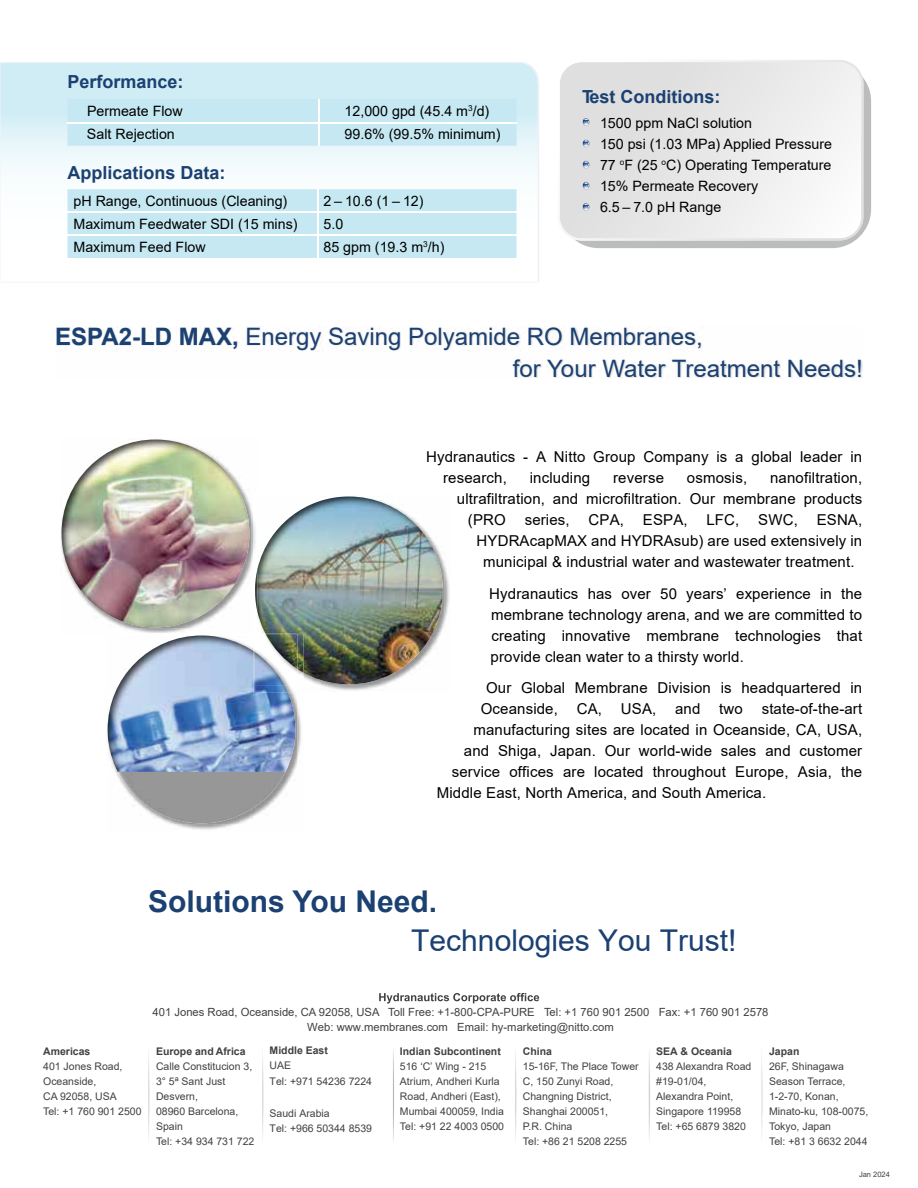
<style>
.page{position:relative;width:918px;height:1188px;background:#fff}
.page>*{position:absolute;margin:0;border:0;box-sizing:border-box;transform-origin:0 0}
.t1{font:30px "Arial";color:#1b4072}
.t2{font:700 30px "Arial";color:#1b4072}
.t3{font:24px/31.8px "Arial";color:#1b4072}
.t4{font:700 18px "Arial";color:#1b4072}
.t5{font:15px/21px "Arial";letter-spacing:.01em;color:#000}
.t6{font:14.25px/21px "Arial";color:#000}
.t7{font:11.25px/15px "Arial";color:#424142;text-align:center}
.t8{font:10.5px/15px "Arial";color:#424142}
.t9{font:700 10.5px "Arial";color:#424142}
.t10{font:7.5px "Arial";color:#414142}
.s1{font-weight:700}
</style>
<div class="page">
<img style="left:0;top:62px;width:539px;height:220px">
<svg style="left:577px;top:79px;width:294px;height:169px;background:#c2c4c3"></svg>
<svg style="left:574px;top:60px;width:290px;height:181px;fill:#e8e8e8"></svg>
<svg style="left:560px;top:62px;width:301px;height:176px;fill:#e7e7e8"></svg>
<img style="left:56px;top:327px;width:807px;height:51px">
<img style="left:126px;top:509px;width:128px;height:124px">
<img style="left:61px;top:439px;width:190px;height:189px">
<img style="left:62px;top:440px;width:187px;height:187px">
<img style="left:62px;top:533px;width:91px;height:94px">
<img style="left:321px;top:566px;width:129px;height:125px">
<img style="left:254px;top:523px;width:2px;height:27px">
<img style="left:255px;top:571px;width:2px;height:39px">
<img style="left:257px;top:496px;width:186px;height:188px">
<svg style="left:333px;top:497px;width:16px;height:1px"></svg>
<svg style="left:255px;top:576px;width:1px;height:19px"></svg>
<img style="left:173px;top:704px;width:128px;height:126px">
<img style="left:297px;top:673px;width:6px;height:11px">
<img style="left:297px;top:634px;width:6px;height:39px">
<img style="left:266px;top:634px;width:31px;height:35px">
<img style="left:115px;top:772px;width:181px;height:51px">
<img style="left:108px;top:636px;width:188px;height:136px">
<svg style="left:583px;top:118px;width:7px;height:8px"></svg>
<svg style="left:583px;top:140px;width:7px;height:7px"></svg>
<svg style="left:583px;top:161px;width:7px;height:7px"></svg>
<svg style="left:583px;top:182px;width:7px;height:7px"></svg>
<svg style="left:583px;top:203px;width:7px;height:8px"></svg>
<div style="left:68px;top:99px;width:449px;height:47px;background:#c5e8f2"></div>
<svg style="left:68px;top:189px;width:449px;height:69px;background:#c8e9f2"></svg>
<svg style="left:379px;top:993px;width:160px;height:11px"></svg>
<img style="left:149px;top:1073px;width:1px;height:50px">
<img style="left:263px;top:1073px;width:1px;height:50px">
<img style="left:393px;top:1050px;width:1px;height:91px">
<img style="left:515px;top:1051px;width:2px;height:87px">
<img style="left:649px;top:1053px;width:1px;height:85px">
<img style="left:762px;top:1072px;width:1px;height:52px">
<p class="t4" style="left:68px;top:75px;width:118px">Performance:</p>
<p class="t6" style="left:87px;top:102px;width:97px">Permeate Flow</p>
<p class="t6" style="left:345px;top:102px;width:146px">12,000 gpd (45.4 m<sup>3</sup>/d)</p>
<p class="t6" style="left:87px;top:125px;width:89px">Salt Rejection</p>
<p class="t6" style="left:345px;top:125px;width:157px">99.6% (99.5% minimum)</p>
<p class="t4" style="left:68px;top:166px;width:160px">Applications Data:</p>
<p class="t6" style="left:74px;top:192px;width:215px">pH Range, Continuous (Cleaning)</p>
<p class="t6" style="left:324px;top:192px;width:102px">2 – 10.6 (1 – 12)</p>
<p class="t6" style="left:73px;top:215px;width:226px">Maximum Feedwater SDI (15 mins)</p>
<p class="t6" style="left:324px;top:215px;width:21px">5.0</p>
<p class="t6" style="left:73px;top:238px;width:134px">Maximum Feed Flow</p>
<p class="t6" style="left:324px;top:238px;width:123px">85 gpm (19.3 m<sup>3</sup>/h)</p>
<p class="t4" style="left:582px;top:90px;width:140px">Test Conditions:</p>
<p class="t6" style="left:600px;top:114px;width:234px">1500 ppm NaCl solution<br>150 psi (1.03 MPa) Applied Pressure<br>77 <sup>o</sup>F (25 <sup>o</sup>C) Operating Temperature<br>15% Permeate Recovery<br>6.5 – 7.0 pH Range</p>
<h2 class="t3" style="left:513px;top:323px;width:352px;text-indent:-458px"><span class="s1">ESPA2-LD MAX,</span> Energy Saving Polyamide RO Membranes,<br>for Your Water Treatment Needs!</h2>
<p class="t5" style="left:443px;top:448px;width:421px;text-indent:-17px">Hydranautics - A Nitto Group Company is a global leader in research,</p>
<p class="t5" style="left:530px;top:469px;width:62px">including</p>
<p class="t5" style="left:613px;top:469px;width:52px">reverse</p>
<p class="t5" style="left:687px;top:469px;width:62px">osmosis,</p>
<p class="t5" style="left:770px;top:469px;width:94px">nanofiltration,</p>
<p class="t5" style="left:457px;top:490px;width:407px">ultrafiltration, and microfiltration. Our membrane products</p>
<p class="t5" style="left:468px;top:511px;width:39px">(PRO</p>
<p class="t5" style="left:525px;top:511px;width:47px">series,</p>
<p class="t5" style="left:589px;top:511px;width:37px">CPA,</p>
<p class="t5" style="left:643px;top:511px;width:46px">ESPA,</p>
<p class="t5" style="left:706px;top:511px;width:34px">LFC,</p>
<p class="t5" style="left:758px;top:511px;width:41px">SWC,</p>
<p class="t5" style="left:817px;top:511px;width:47px">ESNA,</p>
<p class="t5" style="left:477px;top:532px;width:387px">HYDRAcapMAX and HYDRAsub) are used extensively in</p>
<p class="t5" style="left:483px;top:553px;width:373px">municipal &amp; industrial water and wastewater treatment.</p>
<p class="t5" style="left:489px;top:584px;width:374px;text-align:justify">Hydranautics has over 50 years’ experience in the membrane technology arena, and we are committed to creating innovative membrane technologies that provide clean water to a thirsty world.</p>
<p class="t5" style="left:481px;top:679px;width:383px;text-indent:5px">Our Global Membrane Division is headquartered in<br>Oceanside,</p>
<p class="t5" style="left:577px;top:700px;width:27px">CA,</p>
<p class="t5" style="left:621px;top:700px;width:37px">USA,</p>
<p class="t5" style="left:675px;top:700px;width:27px">and</p>
<p class="t5" style="left:719px;top:700px;width:25px">two</p>
<p class="t5" style="left:762px;top:700px;width:102px">state-of-the-art</p>
<p class="t5" style="left:473px;top:721px;width:390px">manufacturing sites are located in Oceanside, CA, USA,</p>
<p class="t5" style="left:464px;top:742px;width:400px">and Shiga, Japan. Our world-wide sales and customer</p>
<p class="t5" style="left:452px;top:763px;width:412px">service offices are located throughout Europe, Asia, the</p>
<p class="t5" style="left:437px;top:784px;width:331px">Middle East, North America, and South America.</p>
<h1 class="t2" style="left:148px;top:890px;width:290px">Solutions You Need.</h1>
<h1 class="t1" style="left:411px;top:929px;width:327px">Technologies You Trust!</h1>
<p class="t9" style="left:43px;top:1047px;width:49px">Americas</p>
<p class="t8" style="left:43px;top:1059px;width:100px">401 Jones Road,<br>Oceanside,<br>CA 92058, USA<br>Tel: +1 760 901 2500</p>
<p class="t7" style="left:153px;top:1006px;width:617px">401 Jones Road, Oceanside, CA 92058, USA Toll Free: +1-800-CPA-PURE Tel: +1 760 901 2500 Fax: +1 760 901 2578<br>Web: www.membranes.com Email: hy-marketing@nitto.com</p>
<p class="t9" style="left:156px;top:1047px;width:91px">Europe and Africa</p>
<p class="t8" style="left:156px;top:1059px;width:100px">Calle Constitucion 3,<br>3° 5ª Sant Just<br>Desvern,<br>08960 Barcelona,<br>Spain<br>Tel: +34 934 731 722</p>
<p class="t9" style="left:270px;top:1046px;width:60px">Middle East</p>
<p class="t8" style="left:270px;top:1059px;width:104px;line-height:15.8px">UAE<br>Tel: +971 54236 7224</p>
<p class="t8" style="left:270px;top:1106px;width:104px;line-height:15.8px">Saudi Arabia<br>Tel: +966 50344 8539</p>
<p class="t9" style="left:400px;top:1047px;width:102px">Indian Subcontinent</p>
<p class="t8" style="left:400px;top:1060px;width:106px">516 ‘C’ Wing - 215<br>Atrium, Andheri Kurla<br>Road, Andheri (East),<br>Mumbai 400059, India<br>Tel: +91 22 4003 0500</p>
<p class="t9" style="left:523px;top:1047px;width:31px">China</p>
<p class="t8" style="left:523px;top:1060px;width:117px">15-16F, The Place Tower<br>C, 150 Zunyi Road,<br>Changning District,<br>Shanghai 200051,<br>P.R. China<br>Tel: +86 21 5208 2255</p>
<p class="t9" style="left:656px;top:1047px;width:77px">SEA &amp; Oceania</p>
<p class="t8" style="left:656px;top:1060px;width:97px">438 Alexandra Road #19-01/04,<br>Alexandra Point,<br>Singapore 119958<br>Tel: +65 6879 3820</p>
<p class="t9" style="left:769px;top:1047px;width:32px">Japan</p>
<p class="t8" style="left:769px;top:1060px;width:101px">26F, Shinagawa<br>Season Terrace,<br>1-2-70, Konan,<br>Minato-ku, 108-0075,<br>Tokyo, Japan<br>Tel: +81 3 6632 2044</p>
<p class="t10" style="left:859px;top:1171px;width:32px">Jan 2024</p>
</div>
